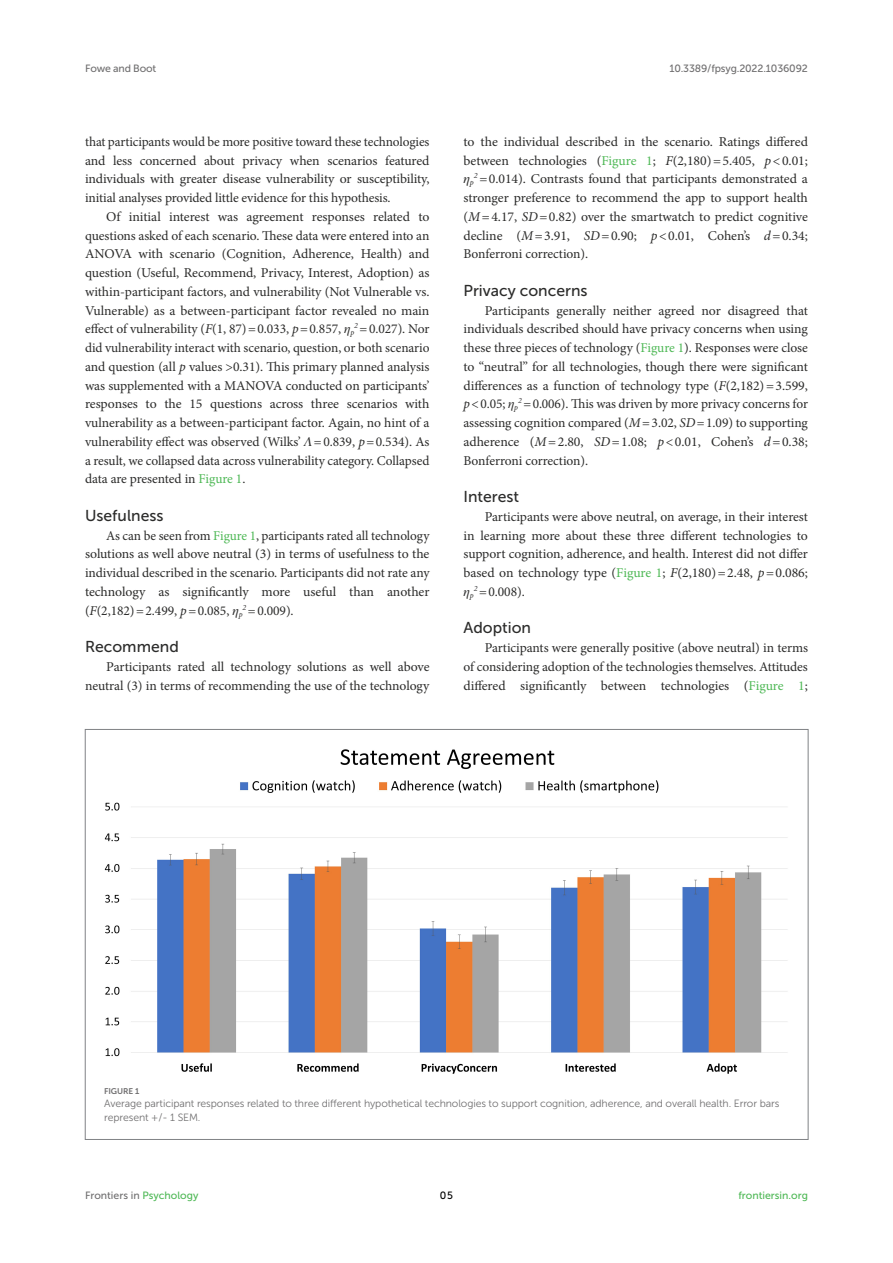
<style>
.page{position:relative;width:893px;height:1263px;background:#fff}
.page>*{position:absolute;margin:0;border:0;box-sizing:border-box;transform-origin:0 0}
.HEAD_3{font:15.75px "Museo Sans 500";color:#2b2b2a}
.TEXT_FLUSH{font:13.5px/18.8px "Minion Pro";letter-spacing:-.005em;color:#2b2b2a;text-align:justify}
.TEXT{font:13.5px/18.8px "Minion Pro";letter-spacing:-.005em;color:#2b2b2a;text-align:justify}
.FIG_LEG{font:10.5px/13.5px "Museo Sans 300";letter-spacing:-.01em;color:#706f70}
.t1{font:10.5px "Museo Sans 500";letter-spacing:-.015em;color:#706f70}
.t2{font:10.5px "Museo Sans 500";color:#4eb855}
.t3{font:10.5px "Museo Sans 500";color:#000}
.FIG_HD{font:8.25px "Museo Sans 700";letter-spacing:-.01em;color:#706f70}
.s1{font-style:italic}
.s2{font-family:"STIX General";font-style:italic}
.s3{color:#4eb855}
</style>
<div class="page">
<img style="left:104px;top:749px;width:684px;height:325px">
<p class="t1" style="left:85px;top:63px;width:73px">Fowe and Boot</p>
<p class="t1" style="left:669px;top:63px;width:140px">10.3389/fpsyg.2022.1036092</p>
<p class="TEXT_FLUSH" style="left:85px;top:132px;width:346px">that participants would be more positive toward these technologies and less concerned about privacy when scenarios featured individuals with greater disease vulnerability or susceptibility, initial analyses provided little evidence for this hypothesis.</p>
<p class="TEXT" style="left:85px;top:207px;width:346px;text-indent:21px">Of initial interest was agreement responses related to questions asked of each scenario. These data were entered into an ANOVA with scenario (Cognition, Adherence, Health) and question (Useful, Recommend, Privacy, Interest, Adoption) as within-participant factors, and vulnerability (Not Vulnerable vs.<br>Vulnerable) as a between-participant factor revealed no main effect of vulnerability (<span class="s1">F</span>(1, 87)=0.033, <span class="s1">p</span>=0.857, <span class="s2">η</span><sub>p</sub><sup>2</sup> =0.027). Nor did vulnerability interact with scenario, question, or both scenario and question (all <span class="s1">p</span> values &gt;0.31). This primary planned analysis was supplemented with a MANOVA conducted on participants’ responses to the 15 questions across three scenarios with vulnerability as a between-participant factor. Again, no hint of a vulnerability effect was observed (Wilks’ <span class="s2">Λ</span>=0.839, <span class="s1">p</span>=0.534). As a result, we collapsed data across vulnerability category. Collapsed data are presented in <span class="s3">Figure 1</span>.</p>
<p class="HEAD_3" style="left:85px;top:507px;width:80px">Usefulness</p>
<p class="TEXT_FLUSH" style="left:85px;top:526px;width:346px;text-indent:21px">As can be seen from <span class="s3">Figure 1</span>, participants rated all technology solutions as well above neutral (3) in terms of usefulness to the individual described in the scenario. Participants did not rate any technology as significantly more useful than another (<span class="s1">F</span>(2,182)=2.499, <span class="s1">p</span>=0.085, <span class="s2">η</span><sub>p</sub><sup>2</sup> =0.009).</p>
<p class="HEAD_3" style="left:85px;top:638px;width:95px">Recommend</p>
<p class="TEXT_FLUSH" style="left:85px;top:657px;width:346px;text-align:right">Participants rated all technology solutions as well above neutral (3) in terms of recommending the use of the technology</p>
<p class="TEXT_FLUSH" style="left:463px;top:132px;width:346px">to the individual described in the scenario. Ratings differed between technologies (<span class="s3">Figure 1</span>; <span class="s1">F</span>(2,180)=5.405, <span class="s1">p</span>&lt;0.01; <span class="s2">η</span><sub>p</sub><sup>2</sup> =0.014). Contrasts found that participants demonstrated a stronger preference to recommend the app to support health (<span class="s1">M</span>=4.17, <span class="s1">SD</span>=0.82) over the smartwatch to predict cognitive decline (<span class="s1">M</span>=3.91, <span class="s1">SD</span>=0.90; <span class="s1">p</span>&lt;0.01, Cohen’s <span class="s1">d</span>=0.34; Bonferroni correction).</p>
<p class="HEAD_3" style="left:463px;top:282px;width:126px">Privacy concerns</p>
<p class="TEXT_FLUSH" style="left:463px;top:301px;width:346px;text-indent:21px">Participants generally neither agreed nor disagreed that individuals described should have privacy concerns when using these three pieces of technology (<span class="s3">Figure 1</span>). Responses were close to “neutral” for all technologies, though there were significant differences as a function of technology type (<span class="s1">F</span>(2,182)=3.599, <span class="s1">p</span>&lt;0.05; <span class="s2">η</span><sub>p</sub><sup>2</sup> =0.006). This was driven by more privacy concerns for assessing cognition compared (<span class="s1">M</span>=3.02, <span class="s1">SD</span>=1.09) to supporting adherence (<span class="s1">M</span>=2.80, <span class="s1">SD</span>=1.08; <span class="s1">p</span>&lt;0.01, Cohen’s <span class="s1">d</span>=0.38; Bonferroni correction).</p>
<p class="HEAD_3" style="left:463px;top:488px;width:57px">Interest</p>
<p class="TEXT_FLUSH" style="left:463px;top:507px;width:346px;text-indent:21px">Participants were above neutral, on average, in their interest in learning more about these three different technologies to support cognition, adherence, and health. Interest did not differ based on technology type (<span class="s3">Figure 1</span>; <span class="s1">F</span>(2,180)=2.48, <span class="s1">p</span>=0.086; <span class="s2">η</span><sub>p</sub><sup>2</sup> =0.008).</p>
<p class="HEAD_3" style="left:463px;top:619px;width:69px">Adoption</p>
<p class="TEXT_FLUSH" style="left:463px;top:638px;width:346px;text-indent:21px">Participants were generally positive (above neutral) in terms of considering adoption of the technologies themselves. Attitudes differed significantly between technologies (<span class="s3">Figure 1</span>;</p>
<p class="FIG_HD" style="left:104px;top:1086px;width:37px">FIGURE 1</p>
<p class="FIG_LEG" style="left:104px;top:1097px;width:677px">Average participant responses related to three different hypothetical technologies to support cognition, adherence, and overall health. Error bars represent +/- 1 SEM.</p>
<p class="t1" style="left:85px;top:1190px;width:115px">Frontiers in <span class="s3">Psychology</span></p>
<p class="t3" style="left:440px;top:1190px;width:14px">05</p>
<p class="t2" style="left:738px;top:1190px;width:71px">frontiersin.org</p>
</div>
